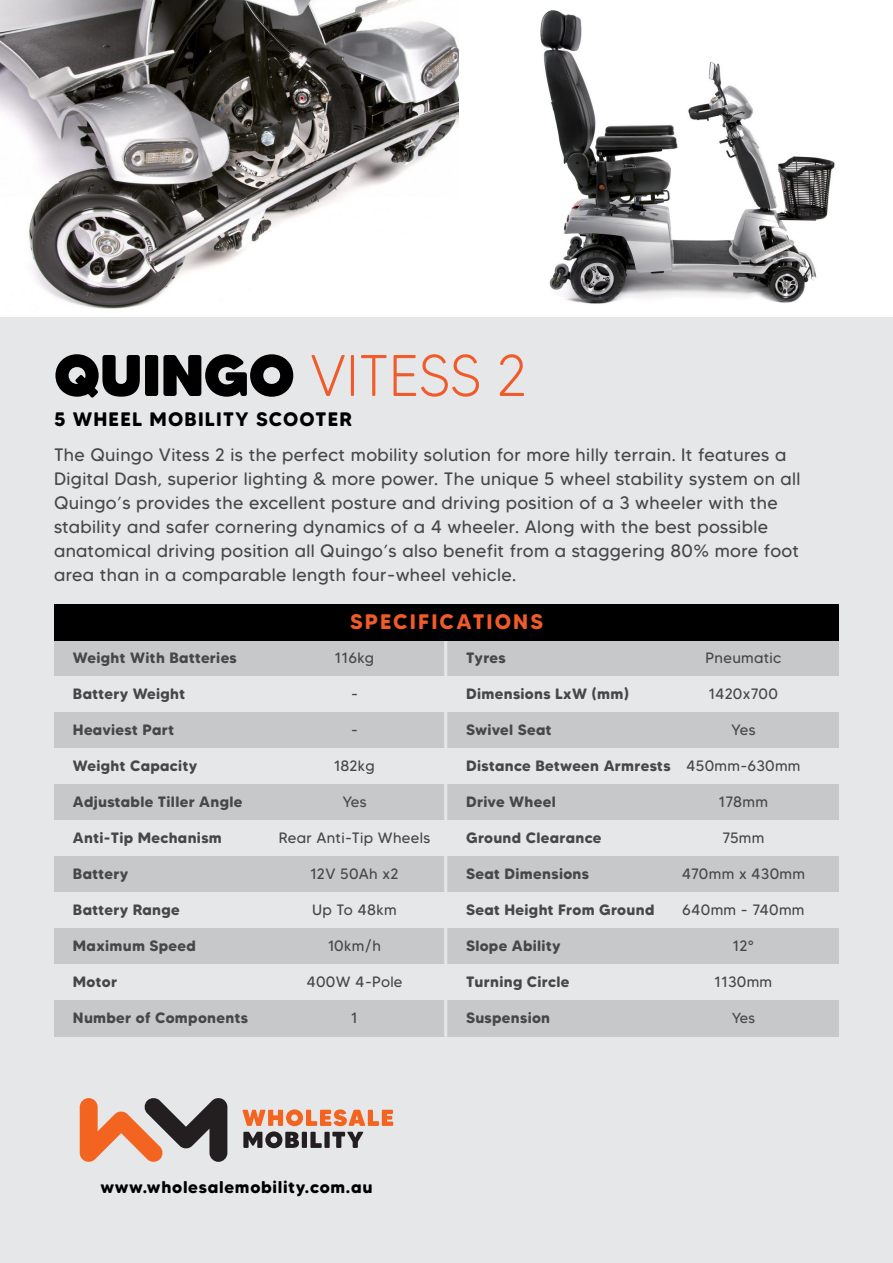
<style>
.page{position:relative;width:893px;height:1263px;background:#fff}
.page>*{position:absolute;margin:0;border:0;box-sizing:border-box;transform-origin:0 0}
.t1{font:300 58.5px "MADE Tommy Soft";letter-spacing:-.01em;color:#f15a29}
.t2{font:700 21px "MADE Tommy Soft";letter-spacing:.1em;color:#f15a29}
.t3{font:700 19.5px "MADE Tommy Soft";letter-spacing:.06em;color:#000}
.t4{font:18px/24px "MADE Tommy Soft";letter-spacing:.02em;color:#464748}
.t5{font:700 16.95px "MADE Tommy Soft";letter-spacing:.04em;color:#000}
.t6{font:700 15px "MADE Tommy Soft";letter-spacing:.02em;color:#464748}
.t7{font:15px "MADE Tommy Soft";letter-spacing:.02em;color:#464748}
.t8{font:14.55px "MADE Tommy Soft";color:#464748}
.s1{font-weight:900;color:#000}
</style>
<div class="page">
<div style="left:0;top:317px;width:893px;height:946px;background:#e6e7e9"></div>
<div style="left:54px;top:641px;width:785px;height:36px;background:#c7c8ca"></div>
<div style="left:54px;top:713px;width:785px;height:36px;background:#c7c8ca"></div>
<div style="left:54px;top:785px;width:785px;height:36px;background:#c7c8ca"></div>
<div style="left:54px;top:857px;width:785px;height:36px;background:#c7c8ca"></div>
<div style="left:54px;top:929px;width:785px;height:36px;background:#c7c8ca"></div>
<div style="left:54px;top:1001px;width:785px;height:36px;background:#c7c8ca"></div>
<img style="left:0;top:0;width:459px;height:309px">
<img style="left:540px;top:10px;width:295px;height:294px">
<hr style="left:444px;top:641px;width:3px;height:396px;background:#e6e7e9">
<div style="left:54px;top:605px;width:785px;height:36px;background:#000"></div>
<svg style="left:80px;top:1098px;width:147px;height:64px"></svg>
<svg style="left:242px;top:1109px;width:151px;height:39px"></svg>
<p class="t1" style="left:54px;top:340px;width:475px"><span class="s1">QUINGO</span> VITESS 2</p>
<p class="t3" style="left:54px;top:407px;width:300px">5 WHEEL MOBILITY SCOOTER</p>
<p class="t4" style="left:54px;top:443px;width:748px">The Quingo Vitess 2 is the perfect mobility solution for more hilly terrain. It features a Digital Dash, superior lighting &amp; more power. The unique 5 wheel stability system on all Quingo’s provides the excellent posture and driving position of a 3 wheeler with the stability and safer cornering dynamics of a 4 wheeler. Along with the best possible anatomical driving position all Quingo’s also benefit from a staggering 80% more foot area than in a comparable length four-wheel vehicle.</p>
<p class="t6" style="left:73px;top:648px;width:165px">Weight With Batteries</p>
<p class="t6" style="left:73px;top:684px;width:114px">Battery Weight</p>
<p class="t6" style="left:73px;top:720px;width:103px">Heaviest Part</p>
<p class="t6" style="left:73px;top:756px;width:126px">Weight Capacity</p>
<p class="t6" style="left:73px;top:792px;width:171px">Adjustable Tiller Angle</p>
<p class="t6" style="left:73px;top:828px;width:150px">Anti-Tip Mechanism</p>
<p class="t6" style="left:73px;top:864px;width:57px">Battery</p>
<p class="t6" style="left:73px;top:900px;width:108px">Battery Range</p>
<p class="t6" style="left:73px;top:936px;width:124px">Maximum Speed</p>
<p class="t6" style="left:73px;top:972px;width:46px">Motor</p>
<p class="t6" style="left:73px;top:1008px;width:177px">Number of Components</p>
<p class="t2" style="left:350px;top:609px;width:194px">SPECIFICATIONS</p>
<p class="t7" style="left:335px;top:649px;width:41px">116kg</p>
<p class="t7" style="left:351px;top:685px;width:8px">-</p>
<p class="t7" style="left:351px;top:721px;width:8px">-</p>
<p class="t7" style="left:334px;top:757px;width:42px">182kg</p>
<p class="t7" style="left:342px;top:793px;width:26px">Yes</p>
<p class="t7" style="left:279px;top:829px;width:153px">Rear Anti-Tip Wheels</p>
<p class="t7" style="left:310px;top:865px;width:90px">12V 50Ah x2</p>
<p class="t7" style="left:312px;top:901px;width:86px">Up To 48km</p>
<p class="t7" style="left:328px;top:937px;width:54px">10km/h</p>
<p class="t7" style="left:306px;top:973px;width:98px">400W 4-Pole</p>
<p class="t7" style="left:351px;top:1009px;width:8px">1</p>
<p class="t6" style="left:466px;top:648px;width:41px">Tyres</p>
<p class="t6" style="left:466px;top:684px;width:165px">Dimensions LxW (mm)</p>
<p class="t6" style="left:466px;top:720px;width:87px">Swivel Seat</p>
<p class="t6" style="left:466px;top:756px;width:206px">Distance Between Armrests</p>
<p class="t6" style="left:466px;top:792px;width:91px">Drive Wheel</p>
<p class="t6" style="left:466px;top:828px;width:137px">Ground Clearance</p>
<p class="t6" style="left:466px;top:864px;width:124px">Seat Dimensions</p>
<p class="t6" style="left:466px;top:900px;width:190px">Seat Height From Ground</p>
<p class="t6" style="left:466px;top:936px;width:96px">Slope Ability</p>
<p class="t6" style="left:466px;top:972px;width:105px">Turning Circle</p>
<p class="t6" style="left:466px;top:1008px;width:86px">Suspension</p>
<p class="t7" style="left:706px;top:649px;width:77px">Pneumatic</p>
<p class="t7" style="left:709px;top:685px;width:71px">1420x700</p>
<p class="t7" style="left:731px;top:721px;width:26px">Yes</p>
<p class="t7" style="left:686px;top:757px;width:116px">450mm-630mm</p>
<p class="t7" style="left:719px;top:793px;width:51px">178mm</p>
<p class="t7" style="left:722px;top:829px;width:44px">75mm</p>
<p class="t7" style="left:682px;top:865px;width:125px">470mm x 430mm</p>
<p class="t7" style="left:682px;top:901px;width:124px">640mm - 740mm</p>
<p class="t7" style="left:733px;top:937px;width:23px">12°</p>
<p class="t7" style="left:715px;top:973px;width:59px">1130mm</p>
<p class="t8" style="left:732px;top:1009px;width:25px">Yes</p>
<p class="t5" style="left:100px;top:1176px;width:274px">www.wholesalemobility.com.au</p>
</div>
